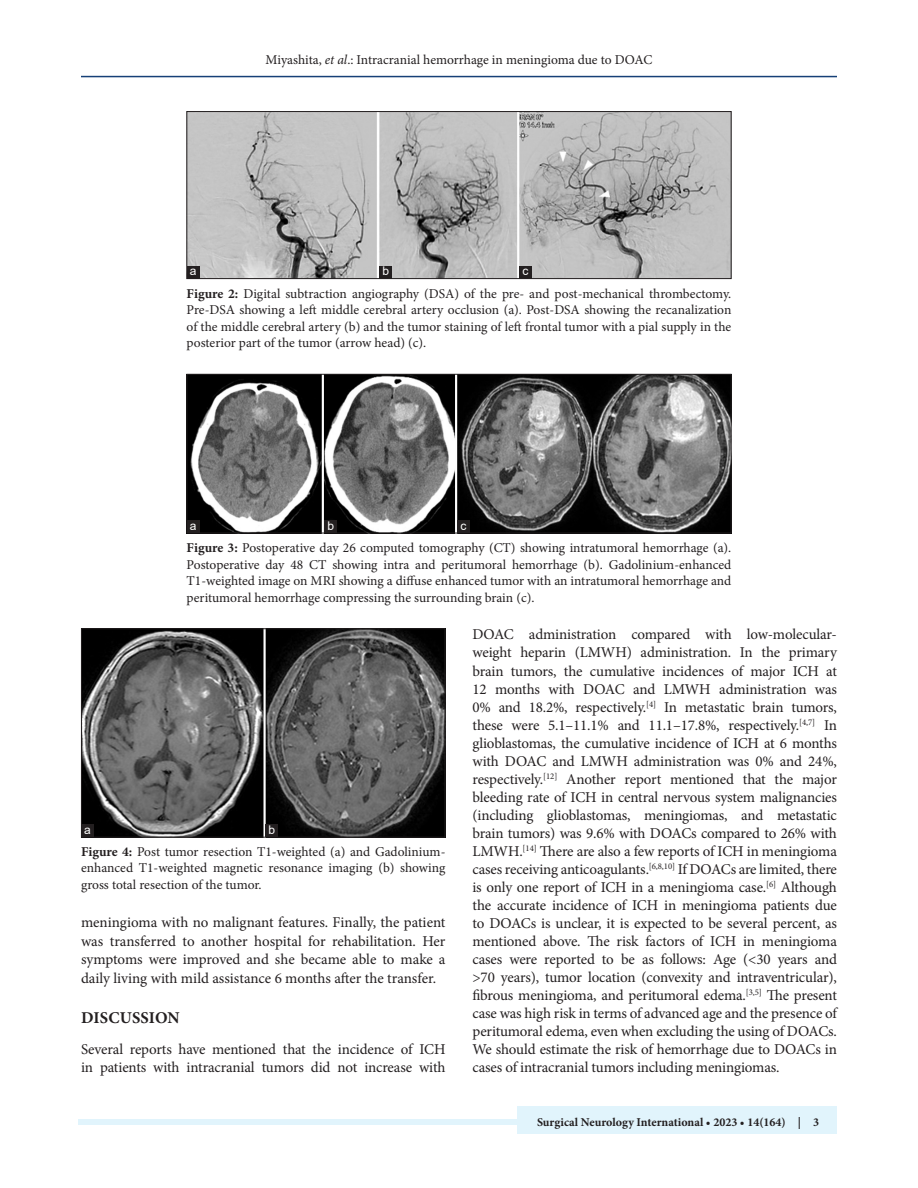
<style>
.page{position:relative;width:918px;height:1188px;background:#fff}
.page>*{position:absolute;margin:0;border:0;box-sizing:border-box;transform-origin:0 0}
.t1{font:700 16.5px "Minion Pro";letter-spacing:.01em;color:#231f20}
.TX{font:15px/18px "Minion Pro";letter-spacing:-.01em;color:#231f20;text-align:justify}
.FGC{font:13.5px/16.5px "Minion Pro";letter-spacing:-.005em;color:#231f20;text-align:justify}
.JF{font:700 12px "Minion Pro";color:#231f20}
.LABEL{font:12px "Arial";color:#fff}
.s1{font-style:italic}
.s2{font-weight:700}
</style>
<div class="page">
<hr style="left:81px;top:76px;width:756px;height:1px;background:#164077">
<div style="left:78px;top:1119px;width:756px;height:6px;background:#e1f4fc"></div>
<div style="left:518px;top:1106px;width:319px;height:28px;background:#e1f4fc"></div>
<img style="left:83px;top:631px;width:360px;height:204px">
<div style="left:81px;top:629px;width:364px;height:208px;border:1px solid #231f20"></div>
<div style="left:265px;top:824px;width:13px;height:13px;background:#231f20"></div>
<div style="left:81px;top:825px;width:13px;height:12px;background:#231f20"></div>
<img style="left:189px;top:113px;width:540px;height:164px">
<div style="left:187px;top:111px;width:544px;height:168px;border:1px solid #231f20"></div>
<div style="left:380px;top:266px;width:12px;height:12px;background:#231f20"></div>
<div style="left:519px;top:266px;width:13px;height:12px;background:#231f20"></div>
<div style="left:187px;top:266px;width:13px;height:12px;background:#231f20"></div>
<img style="left:189px;top:376px;width:540px;height:155px">
<div style="left:187px;top:374px;width:544px;height:159px;border:1px solid #231f20"></div>
<div style="left:187px;top:520px;width:12px;height:13px;background:#231f20"></div>
<div style="left:324px;top:520px;width:13px;height:13px;background:#231f20"></div>
<div style="left:457px;top:520px;width:13px;height:13px;background:#231f20"></div>
<p class="FGC" style="left:266px;top:51px;width:388px">Miyashita, <span class="s1">et al</span>.: Intracranial hemorrhage in meningioma due to DOAC</p>
<p class="LABEL" style="left:190px;top:263px;width:8px">a</p>
<p class="LABEL" style="left:383px;top:263px;width:8px">b</p>
<p class="LABEL" style="left:522px;top:263px;width:7px">c</p>
<p class="FGC" style="left:187px;top:285px;width:546px"><span class="s2">Figure 2:</span> Digital subtraction angiography (DSA) of the pre- and post-mechanical thrombectomy.<br>Pre-DSA showing a left middle cerebral artery occlusion (a). Post-DSA showing the recanalization of the middle cerebral artery (b) and the tumor staining of left frontal tumor with a pial supply in the posterior part of the tumor (arrow head) (c).</p>
<p class="LABEL" style="left:190px;top:518px;width:8px">a</p>
<p class="LABEL" style="left:327px;top:517px;width:8px">b</p>
<p class="LABEL" style="left:461px;top:517px;width:7px">c</p>
<p class="FGC" style="left:187px;top:540px;width:546px"><span class="s2">Figure 3:</span> Postoperative day 26 computed tomography (CT) showing intratumoral hemorrhage (a).<br>Postoperative day 48 CT showing intra and peritumoral hemorrhage (b). Gadolinium-enhanced T1-weighted image on MRI showing a diffuse enhanced tumor with an intratumoral hemorrhage and peritumoral hemorrhage compressing the surrounding brain (c).</p>
<p class="LABEL" style="left:84px;top:822px;width:8px">a</p>
<p class="LABEL" style="left:268px;top:821px;width:8px">b</p>
<p class="FGC" style="left:81px;top:843px;width:366px"><span class="s2">Figure 4:</span> Post tumor resection T1-weighted (a) and Gadolinium&shy;enhanced T1-weighted magnetic resonance imaging (b) showing gross total resection of the tumor.</p>
<p class="TX" style="left:81px;top:913px;width:366px;line-height:18.8px">meningioma with no malignant features. Finally, the patient was transferred to another hospital for rehabilitation. Her symptoms were improved and she became able to make a daily living with mild assistance 6 months after the transfer.</p>
<h1 class="t1" style="left:81px;top:1006px;width:100px">DISCUSSION</h1>
<p class="TX" style="left:81px;top:1040px;width:366px;line-height:18.8px">Several reports have mentioned that the incidence of ICH in patients with intracranial tumors did not increase with</p>
<p class="TX" style="left:472px;top:626px;width:366px">DOAC administration compared with low-molecular&shy;weight heparin (LMWH) administration. In the primary brain tumors, the cumulative incidences of major ICH at 12 months with DOAC and LMWH administration was 0% and 18.2%, respectively.<sup>[4]</sup> In metastatic brain tumors, these were 5.1–11.1% and 11.1–17.8%, respectively.<sup>[4,7]</sup> In glioblastomas, the cumulative incidence of ICH at 6 months with DOAC and LMWH administration was 0% and 24%, respectively.<sup>[12]</sup> Another report mentioned that the major bleeding rate of ICH in central nervous system malignancies (including glioblastomas, meningiomas, and metastatic brain tumors) was 9.6% with DOACs compared to 26% with LMWH.<sup>[14]</sup> There are also a few reports of ICH in meningioma cases receiving anticoagulants.<sup>[6,8,10]</sup> If DOACs are limited, there is only one report of ICH in a meningioma case.<sup>[6]</sup> Although the accurate incidence of ICH in meningioma patients due to DOACs is unclear, it is expected to be several percent, as mentioned above. The risk factors of ICH in meningioma cases were reported to be as follows: Age (&lt;30 years and &gt;70 years), tumor location (convexity and intraventricular), fibrous meningioma, and peritumoral edema.<sup>[3,5]</sup> The present case was high risk in terms of advanced age and the presence of peritumoral edema, even when excluding the using of DOACs.<br>We should estimate the risk of hemorrhage due to DOACs in cases of intracranial tumors including meningiomas.</p>
<p class="JF" style="left:537px;top:1113px;width:284px">Surgical Neurology International • 2023 • 14(164) | 3</p>
</div>
